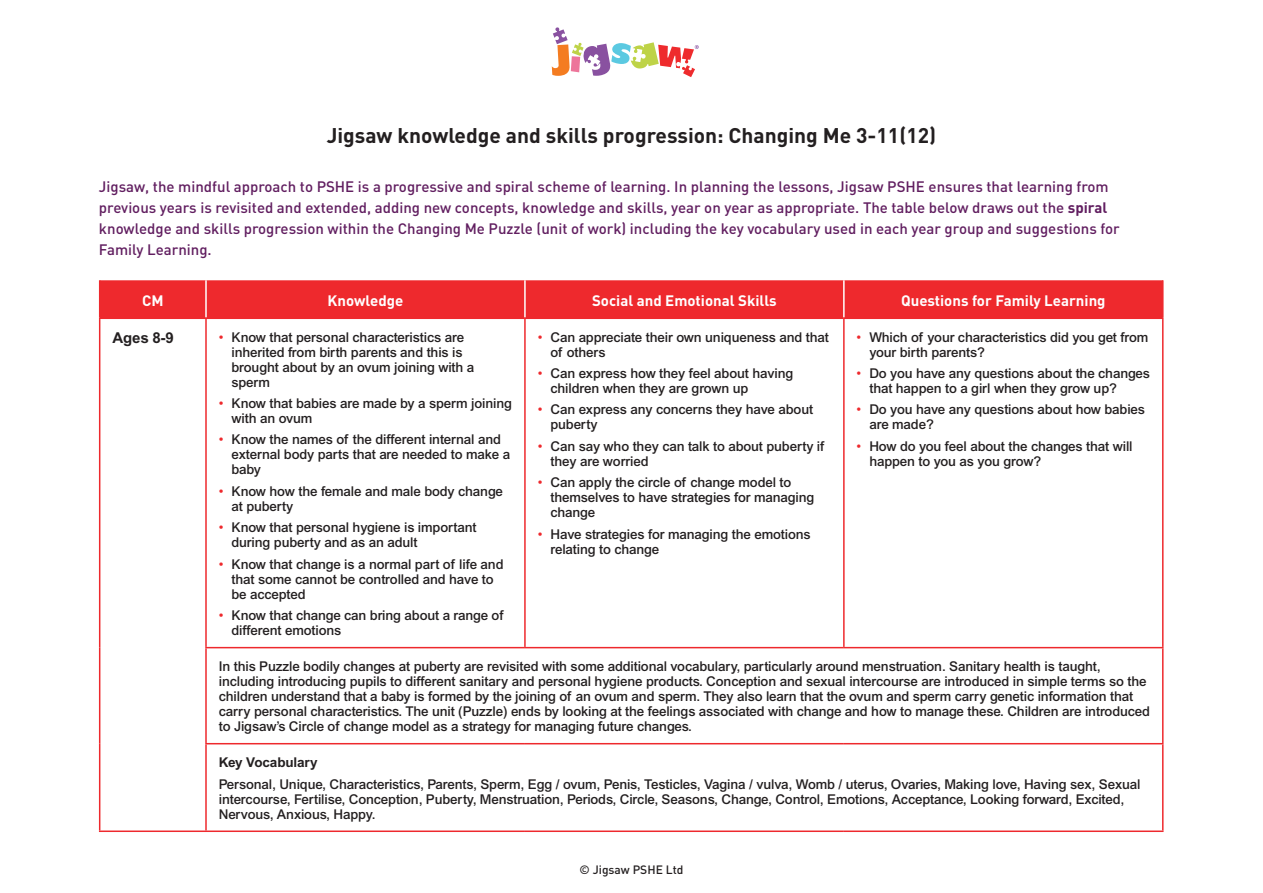
<style>
.page{position:relative;width:1263px;height:893px;background:#fff}
.page>*{position:absolute;margin:0;border:0;box-sizing:border-box;transform-origin:0 0}
.t1{font:700 21px "DIN";color:#231f20}
.t2{font:500 15px/21px "DIN";color:#611e60}
.t3{font:700 15px "DIN";color:#fff}
.t4{font:700 15px "Arial";color:#231f20}
.t5{font:500 13.5px/15px "Arial";letter-spacing:-.01em;color:#231f20}
.t6{font:700 13.5px "Arial";letter-spacing:-.01em;color:#231f20}
.t7{font:500 12px "DIN";color:#231f20}
.s1{font-weight:700}
.s2{font-weight:400;color:#ee292d}
</style>
<div class="page">
<svg style="left:552px;top:27px;width:147px;height:50px"></svg>
<div style="left:100px;top:280px;width:1062px;height:38px;background:#ee292d"></div>
<hr style="left:205px;top:280px;width:2px;height:38px;background:#fff">
<hr style="left:524px;top:280px;width:2px;height:38px;background:#fff">
<hr style="left:843px;top:280px;width:2px;height:38px;background:#fff">
<hr style="left:99px;top:280px;width:1px;height:38px;background:#ee292d">
<hr style="left:1162px;top:280px;width:1px;height:38px;background:#ee292d">
<hr style="left:99px;top:319px;width:1px;height:329px;background:#ee292d">
<hr style="left:99px;top:648px;width:1px;height:96px;background:#ee292d">
<hr style="left:99px;top:744px;width:1px;height:86px;background:#ee292d">
<hr style="left:99px;top:318px;width:107px;height:1px;background:#ee292d">
<hr style="left:205px;top:319px;width:2px;height:328px;background:#ee292d">
<hr style="left:206px;top:318px;width:319px;height:1px;background:#ee292d">
<hr style="left:524px;top:319px;width:2px;height:328px;background:#ee292d">
<hr style="left:525px;top:318px;width:319px;height:1px;background:#ee292d">
<hr style="left:843px;top:319px;width:2px;height:328px;background:#ee292d">
<hr style="left:844px;top:318px;width:319px;height:1px;background:#ee292d">
<hr style="left:1162px;top:319px;width:1px;height:328px;background:#ee292d">
<hr style="left:205px;top:648px;width:2px;height:95px;background:#ee292d">
<hr style="left:205px;top:647px;width:320px;height:1px;background:#ee292d">
<hr style="left:525px;top:647px;width:319px;height:1px;background:#ee292d">
<hr style="left:844px;top:647px;width:319px;height:1px;background:#ee292d">
<hr style="left:1162px;top:648px;width:1px;height:95px;background:#ee292d">
<hr style="left:99px;top:830px;width:107px;height:2px;background:#ee292d">
<hr style="left:205px;top:744px;width:2px;height:86px;background:#ee292d">
<hr style="left:205px;top:743px;width:320px;height:1px;background:#ee292d">
<hr style="left:525px;top:743px;width:319px;height:1px;background:#ee292d">
<hr style="left:844px;top:743px;width:319px;height:1px;background:#ee292d">
<hr style="left:206px;top:830px;width:319px;height:2px;background:#ee292d">
<hr style="left:525px;top:830px;width:319px;height:2px;background:#ee292d">
<hr style="left:844px;top:830px;width:319px;height:2px;background:#ee292d">
<hr style="left:1162px;top:744px;width:1px;height:86px;background:#ee292d">
<p class="t1" style="left:327px;top:121px;width:611px">Jigsaw knowledge and skills progression: Changing Me 3-11(12)</p>
<p class="t2" style="left:99px;top:176px;width:1022px">Jigsaw, the mindful approach to PSHE is a progressive and spiral scheme of learning. In planning the lessons, Jigsaw PSHE ensures that learning from previous years is revisited and extended, adding new concepts, knowledge and skills, year on year as appropriate. The table below draws out the <span class="s1">spiral </span>knowledge and skills progression within the Changing Me Puzzle (unit of work) including the key vocabulary used in each year group and suggestions for Family Learning.</p>
<p class="t3" style="left:142px;top:290px;width:23px">CM</p>
<p class="t3" style="left:328px;top:290px;width:77px">Knowledge</p>
<p class="t3" style="left:592px;top:290px;width:186px">Social and Emotional Skills</p>
<p class="t3" style="left:901px;top:290px;width:206px">Questions for Family Learning</p>
<p class="t4" style="left:112px;top:329px;width:63px">Ages 8-9</p>
<p class="t5" style="left:231px;top:329px;width:244px;text-indent:-13px"><span class="s2">•</span> Know that personal characteristics are inherited from birth parents and this is brought about by an ovum joining with a sperm</p>
<p class="t5" style="left:231px;top:396px;width:282px;text-indent:-13px"><span class="s2">•</span> Know that babies are made by a sperm joining with an ovum</p>
<p class="t5" style="left:231px;top:432px;width:280px;text-indent:-13px"><span class="s2">•</span> Know the names of the different internal and external body parts that are needed to make a baby</p>
<p class="t5" style="left:231px;top:483px;width:273px;text-indent:-13px"><span class="s2">•</span> Know how the female and male body change at puberty</p>
<p class="t5" style="left:231px;top:520px;width:247px;text-indent:-13px"><span class="s2">•</span> Know that personal hygiene is important during puberty and as an adult</p>
<p class="t5" style="left:231px;top:556px;width:274px;text-indent:-13px"><span class="s2">•</span> Know that change is a normal part of life and that some cannot be controlled and have to be accepted</p>
<p class="t5" style="left:231px;top:607px;width:273px;text-indent:-13px"><span class="s2">•</span> Know that change can bring about a range of different emotions</p>
<p class="t5" style="left:550px;top:329px;width:280px;text-indent:-13px"><span class="s2">•</span> Can appreciate their own uniqueness and that of others</p>
<p class="t5" style="left:550px;top:366px;width:244px;text-indent:-13px"><span class="s2">•</span> Can express how they feel about having children when they are grown up</p>
<p class="t5" style="left:550px;top:402px;width:264px;text-indent:-13px"><span class="s2">•</span> Can express any concerns they have about puberty</p>
<p class="t5" style="left:550px;top:438px;width:275px;text-indent:-13px"><span class="s2">•</span> Can say who they can talk to about puberty if they are worried</p>
<p class="t5" style="left:550px;top:475px;width:266px;text-indent:-13px"><span class="s2">•</span> Can apply the circle of change model to themselves to have strategies for managing change</p>
<p class="t5" style="left:550px;top:526px;width:262px;text-indent:-13px"><span class="s2">•</span> Have strategies for managing the emotions relating to change</p>
<p class="t5" style="left:869px;top:329px;width:280px;text-indent:-13px"><span class="s2">•</span> Which of your characteristics did you get from your birth parents?</p>
<p class="t5" style="left:869px;top:366px;width:282px;text-indent:-13px"><span class="s2">•</span> Do you have any questions about the changes that happen to a girl when they grow up?</p>
<p class="t5" style="left:869px;top:402px;width:277px;text-indent:-13px"><span class="s2">•</span> Do you have any questions about how babies are made?</p>
<p class="t5" style="left:869px;top:438px;width:265px;text-indent:-13px"><span class="s2">•</span> How do you feel about the changes that will happen to you as you grow?</p>
<p class="t5" style="left:219px;top:659px;width:933px">In this Puzzle bodily changes at puberty are revisited with some additional vocabulary, particularly around menstruation. Sanitary health is taught, including introducing pupils to different sanitary and personal hygiene products. Conception and sexual intercourse are introduced in simple terms so the children understand that a baby is formed by the joining of an ovum and sperm. They also learn that the ovum and sperm carry genetic information that carry personal characteristics. The unit (Puzzle) ends by looking at the feelings associated with change and how to manage these. Children are introduced to Jigsaw’s Circle of change model as a strategy for managing future changes.</p>
<p class="t6" style="left:219px;top:754px;width:100px">Key Vocabulary</p>
<p class="t5" style="left:219px;top:776px;width:923px">Personal, Unique, Characteristics, Parents, Sperm, Egg / ovum, Penis, Testicles, Vagina / vulva, Womb / uterus, Ovaries, Making love, Having sex, Sexual intercourse, Fertilise, Conception, Puberty, Menstruation, Periods, Circle, Seasons, Change, Control, Emotions, Acceptance, Looking forward, Excited,<br>Nervous, Anxious, Happy.</p>
<p class="t7" style="left:579px;top:862px;width:105px">© Jigsaw PSHE Ltd</p>
</div>
